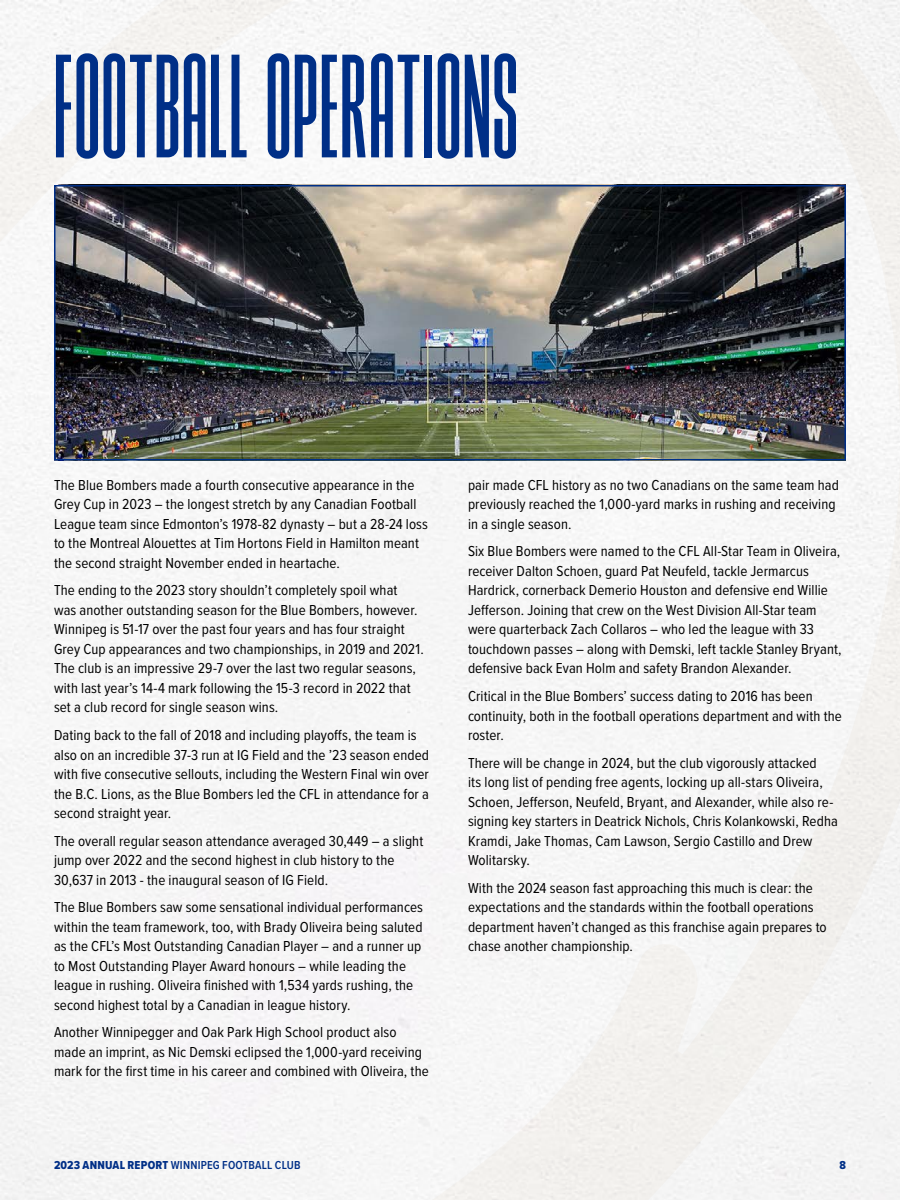
<style>
.page{position:relative;width:900px;height:1200px;background:#f6f6f6}
.page>*{position:absolute;margin:0;border:0;box-sizing:border-box;transform-origin:0 0}
.t1{font:132px "Highrush Condensed";letter-spacing:.01em;color:#002f87}
.t2{font:15px/19.5px "Proxima Nova Cond";letter-spacing:.005em;color:#000}
.t3{font:600 12px "Proxima Nova Cond";letter-spacing:.015em;color:#002f87}
.t4{font:12px "Proxima Nova Cond Extrabld";color:#002f87}
.s1{font-family:"Proxima Nova Cond Extrabld";font-weight:400}
</style>
<div class="page">
<img style="left:57px;top:188px;width:786px;height:269px">
<div style="left:54px;top:185px;width:792px;height:275px;border:2px solid #002f87"></div>
<h1 class="t1" style="left:54px;top:36px;width:465px">FOOTBALL OPERATIONS</h1>
<p class="t2" style="left:54px;top:474px;width:376px">The Blue Bombers made a fourth consecutive appearance in the Grey Cup in 2023 – the longest stretch by any Canadian Football League team since Edmonton’s 1978-82 dynasty – but a 28-24 loss to the Montreal Alouettes at Tim Hortons Field in Hamilton meant the second straight November ended in heartache.</p>
<p class="t2" style="left:54px;top:580px;width:371px">The ending to the 2023 story shouldn’t completely spoil what<br>was another outstanding season for the Blue Bombers, however.<br>Winnipeg is 51-17 over the past four years and has four straight Grey Cup appearances and two championships, in 2019 and 2021.<br>The club is an impressive 29-7 over the last two regular seasons, with last year’s 14-4 mark following the 15-3 record in 2022 that set a club record for single season wins.</p>
<p class="t2" style="left:54px;top:725px;width:377px">Dating back to the fall of 2018 and including playoffs, the team is also on an incredible 37-3 run at IG Field and the ’23 season ended with five consecutive sellouts, including the Western Final win over the B.C. Lions, as the Blue Bombers led the CFL in attendance for a second straight year.</p>
<p class="t2" style="left:54px;top:830px;width:371px">The overall regular season attendance averaged 30,449 – a slight jump over 2022 and the second highest in club history to the<br>30,637 in 2013 - the inaugural season of IG Field.</p>
<p class="t2" style="left:54px;top:897px;width:370px">The Blue Bombers saw some sensational individual performances within the team framework, too, with Brady Oliveira being saluted as the CFL’s Most Outstanding Canadian Player – and a runner up to Most Outstanding Player Award honours – while leading the league in rushing. Oliveira finished with 1,534 yards rushing, the second highest total by a Canadian in league history.</p>
<p class="t2" style="left:54px;top:1022px;width:376px">Another Winnipegger and Oak Park High School product also made an imprint, as Nic Demski eclipsed the 1,000-yard receiving mark for the first time in his career and combined with Oliveira, the</p>
<p class="t2" style="left:468px;top:474px;width:372px">pair made CFL history as no two Canadians on the same team had previously reached the 1,000-yard marks in rushing and receiving in a single season.</p>
<p class="t2" style="left:468px;top:541px;width:375px">Six Blue Bombers were named to the CFL All-Star Team in Oliveira, receiver Dalton Schoen, guard Pat Neufeld, tackle Jermarcus Hardrick, cornerback Demerio Houston and defensive end Willie Jefferson. Joining that crew on the West Division All-Star team were quarterback Zach Collaros – who led the league with 33 touchdown passes – along with Demski, left tackle Stanley Bryant, defensive back Evan Holm and safety Brandon Alexander.</p>
<p class="t2" style="left:468px;top:686px;width:375px">Critical in the Blue Bombers’ success dating to 2016 has been continuity, both in the football operations department and with the roster.</p>
<p class="t2" style="left:468px;top:752px;width:371px">There will be change in 2024, but the club vigorously attacked<br>its long list of pending free agents, locking up all-stars Oliveira, Schoen, Jefferson, Neufeld, Bryant, and Alexander, while also re&shy;signing key starters in Deatrick Nichols, Chris Kolankowski, Redha Kramdi, Jake Thomas, Cam Lawson, Sergio Castillo and Drew Wolitarsky.</p>
<p class="t2" style="left:468px;top:877px;width:360px">With the 2024 season fast approaching this much is clear: the expectations and the standards within the football operations department haven’t changed as this franchise again prepares to chase another championship.</p>
<p class="t3" style="left:54px;top:1156px;width:248px"><span class="s1">2023 ANNUAL REPORT</span> WINNIPEG FOOTBALL CLUB</p>
<p class="t4" style="left:839px;top:1156px;width:8px">8</p>
</div>
